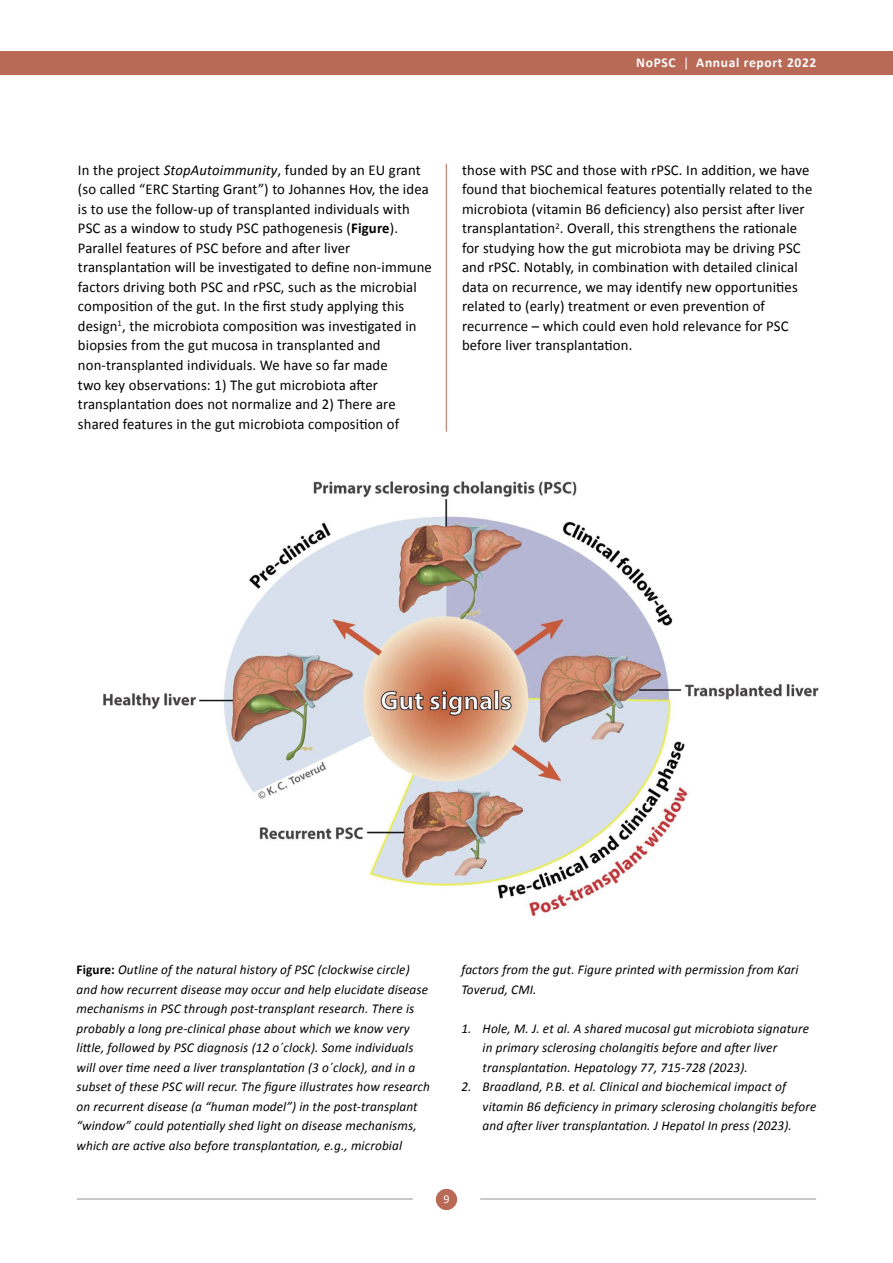
<style>
.page{position:relative;width:893px;height:1263px;background:#fff}
.page>*{position:absolute;margin:0;border:0;box-sizing:border-box;transform-origin:0 0}
.t1{font:15px/19.5px "Calibri";letter-spacing:.01em;color:#000}
.t2{font:italic 13.5px/19.5px "Calibri";letter-spacing:.01em;color:#000}
.t3{font:700 13.5px "Calibri";letter-spacing:.05em;color:#fff}
.t4{font:12px "Calibri";color:#fff}
.s1{font-weight:400}
.s2{font-style:italic}
.s3{font-weight:700}
.s4{font-weight:700;font-style:normal}
</style>
<div class="page">
<div style="left:0;top:51px;width:893px;height:24px;background:#b96a56"></div>
<hr style="left:77px;top:1199px;width:336px;height:1px;background:#939393">
<hr style="left:480px;top:1199px;width:336px;height:1px;background:#939393">
<div style="left:436px;top:1189px;width:21px;height:20px;background:#b96a56;border-radius:50%"></div>
<div style="left:436px;top:1189px;width:21px;height:21px;border:1px solid #b96a56;border-radius:50%"></div>
<hr style="left:446px;top:164px;width:1px;height:268px;background:#b96a56">
<img style="left:103px;top:481px;width:716px;height:436px">
<p class="t3" style="left:636px;top:53px;width:182px">NoPSC <span class="s1">|</span> Annual report 2022</p>
<p class="t1" style="left:78px;top:160px;width:355px">In the project <span class="s2">StopAutoimmunity</span>, funded by an EU grant (so called “ERC Starting Grant”) to Johannes Hov, the idea is to use the follow-up of transplanted individuals with PSC as a window to study PSC pathogenesis (<span class="s3">Figure</span>).<br>Parallel features of PSC before and after liver transplantation will be investigated to define non-immune factors driving both PSC and rPSC, such as the microbial composition of the gut. In the first study applying this design<sup>1</sup>, the microbiota composition was investigated in biopsies from the gut mucosa in transplanted and non-transplanted individuals. We have so far made<br>two key observations: 1) The gut microbiota after transplantation does not normalize and 2) There are shared features in the gut microbiota composition of</p>
<p class="t1" style="left:462px;top:160px;width:352px">those with PSC and those with rPSC. In addition, we have found that biochemical features potentially related to the microbiota (vitamin B6 deficiency) also persist after liver transplantation<sup>2</sup>. Overall, this strengthens the rationale for studying how the gut microbiota may be driving PSC and rPSC. Notably, in combination with detailed clinical data on recurrence, we may identify new opportunities related to (early) treatment or even prevention of recurrence – which could even hold relevance for PSC before liver transplantation.</p>
<p class="t2" style="left:77px;top:960px;width:355px"><span class="s4">Figure:</span> Outline of the natural history of PSC (clockwise circle) and how recurrent disease may occur and help elucidate disease mechanisms in PSC through post-transplant research. There is probably a long pre-clinical phase about which we know very little, followed by PSC diagnosis (12 o´clock). Some individuals will over time need a liver transplantation (3 o´clock), and in a subset of these PSC will recur. The figure illustrates how research on recurrent disease (a “human model”) in the post-transplant “window” could potentially shed light on disease mechanisms, which are active also before transplantation, e.g., microbial</p>
<p class="t2" style="left:461px;top:959px;width:339px">factors from the gut. Figure printed with permission from Kari<br>Toverud, CMI.</p>
<p class="t2" style="left:483px;top:1018px;width:328px;text-indent:-21px">1. Hole, M. J. et al. A shared mucosal gut microbiota signature in primary sclerosing cholangitis before and after liver transplantation. Hepatology 77, 715-728 (2023).</p>
<p class="t2" style="left:483px;top:1077px;width:335px;text-indent:-21px">2. Braadland, P.B. et al. Clinical and biochemical impact of vitamin B6 deficiency in primary sclerosing cholangitis before and after liver transplantation. J Hepatol In press (2023).</p>
<p class="t4" style="left:443px;top:1191px;width:8px">9</p>
</div>
